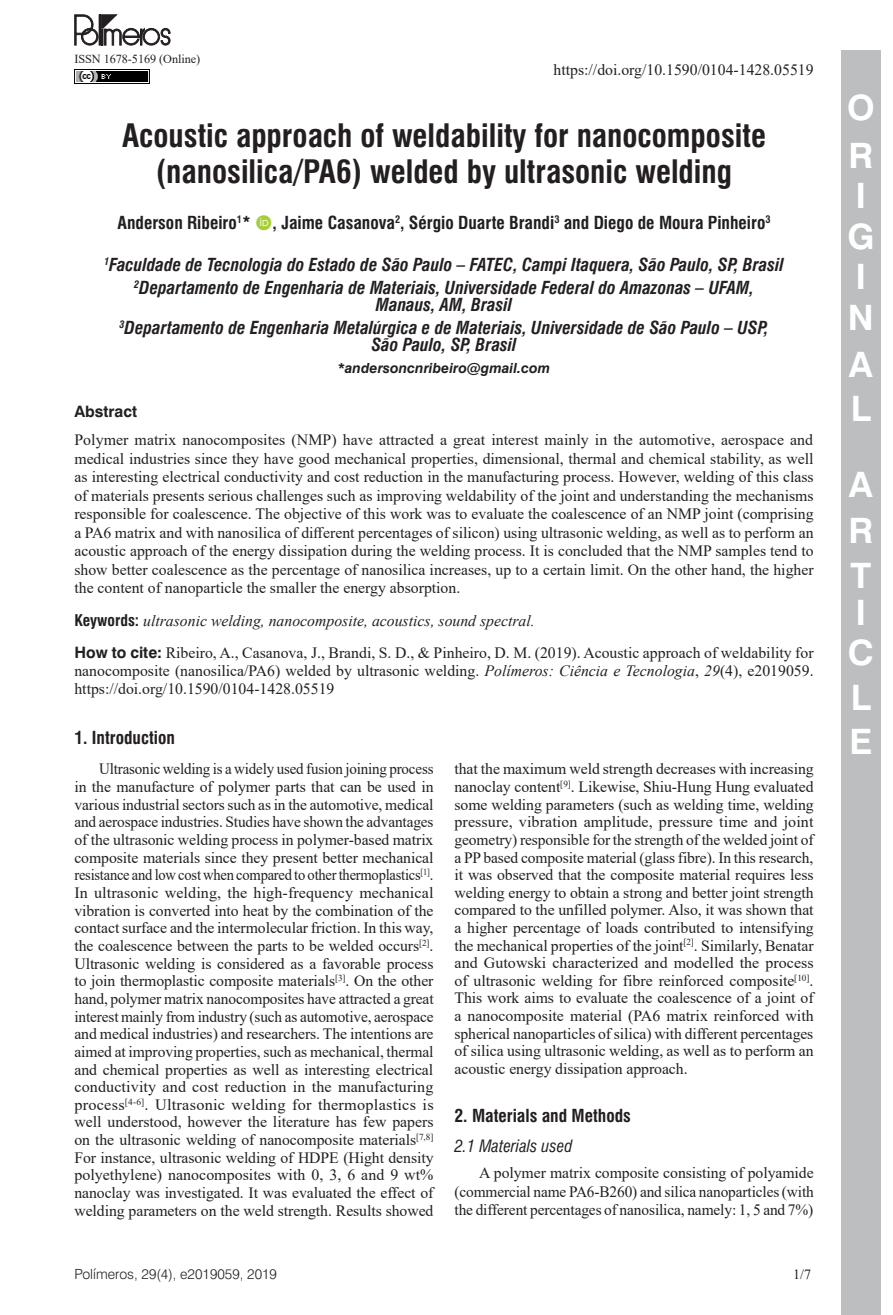
<style>
.page{position:relative;width:893px;height:1315px;background:#fff}
.page>*{position:absolute;margin:0;border:0;box-sizing:border-box;transform-origin:0 0}
.t1{font:700 35px/40.6px "Swiss 721 BT";color:#fff}
.ArticleTitle{font:700 condensed 31.5px/35.2px "Swiss 721 BT";color:#231f20;text-align:center}
.Affiliations{font:italic 700 condensed 17.5px/17.7px "Swiss 721 BT";color:#231f20;text-align:center}
.Authors{font:700 condensed 17.5px "Swiss 721 BT";color:#231f20}
.Heading1{font:700 condensed 17.5px "Swiss 721 BT";color:#231f20}
.Heading1Alt{font:700 condensed 17.5px "Swiss 721 BT";color:#231f20}
.Heading2Alt{font:italic condensed 16.62px "Swiss 721 BT";color:#231f20}
.Paragraph{font:15.75px/17.7px "Times New Roman";letter-spacing:-.005em;color:#231f20;text-align:justify;scale:.95 1}
.Paragraph-2{font:15.75px/17.7px "Times New Roman";letter-spacing:-.005em;color:#231f20;text-align:justify}
.Abstract{font:15.75px/18.6px "Times New Roman";color:#231f20;text-align:justify}
.HowToCite{font:15.75px/17.7px "Times New Roman";color:#231f20;text-align:justify}
.Keywords{font:italic 15.75px "Times New Roman";color:#231f20}
.AbstractTitle{font:700 15.75px "Swiss 721 BT";color:#231f20}
.t2{font:300 14px "Swiss 721 BT";color:#231f20}
.Correspondence{font:italic 700 14px "Swiss 721 BT";color:#231f20}
.t3{font:14px "Times New Roman";color:#231f20}
.t4{font:12.25px "Times New Roman";letter-spacing:-.005em;color:#231f20}
.s1{font-family:"Swiss 721 BT";font-weight:700;font-style:normal;font-stretch:condensed}
.s2{font-family:"Swiss 721 BT";font-weight:700}
.s3{font-style:italic}
</style>
<div class="page">
<div style="left:841px;top:50px;width:40px;height:1265px;background:#bcbec0"></div>
<img style="left:74px;top:69px;width:76px;height:15px">
<svg style="left:75px;top:15px;width:95px;height:30px"></svg>
<p class="t4" style="left:74px;top:50px;width:127px">ISSN 1678-5169 (Online)</p>
<p class="Paragraph-2" style="left:554px;top:60px;width:262px">https://doi.org/10.1590/0104-1428.05519</p>
<p class="ArticleTitle" style="left:122px;top:118px;width:645px">Acoustic approach of weldability for nanocomposite (nanosilica/PA6) welded by ultrasonic welding</p>
<p class="Authors" style="left:117px;top:212px;width:135px">Anderson Ribeiro<sup>1</sup>*</p>
<p class="Authors" style="left:273px;top:212px;width:499px">, Jaime Casanova<sup>2</sup>, Sérgio Duarte Brandi<sup>3</sup> and Diego de Moura Pinheiro<sup>3</sup></p>
<p class="Affiliations" style="left:104px;top:256px;width:681px"><sup>1</sup>Faculdade de Tecnologia do Estado de São Paulo – FATEC, Campi Itaquera, São Paulo, SP, Brasil</p>
<p class="Affiliations" style="left:134px;top:278px;width:621px"><sup>2</sup>Departamento de Engenharia de Materiais, Universidade Federal do Amazonas – UFAM,<br>Manaus, AM, Brasil</p>
<p class="Affiliations" style="left:120px;top:318px;width:650px"><sup>3</sup>Departamento de Engenharia Metalúrgica e de Materiais, Universidade de São Paulo – USP,<br>São Paulo, SP, Brasil</p>
<p class="Correspondence" style="left:338px;top:360px;width:214px">*andersoncnribeiro@gmail.com</p>
<p class="AbstractTitle" style="left:74px;top:402px;width:64px">Abstract</p>
<p class="Abstract" style="left:74px;top:430px;width:741px">Polymer matrix nanocomposites (NMP) have attracted a great interest mainly in the automotive, aerospace and medical industries since they have good mechanical properties, dimensional, thermal and chemical stability, as well as interesting electrical conductivity and cost reduction in the manufacturing process. However, welding of this class of materials presents serious challenges such as improving weldability of the joint and understanding the mechanisms responsible for coalescence. The objective of this work was to evaluate the coalescence of an NMP joint (comprising a PA6 matrix and with nanosilica of different percentages of silicon) using ultrasonic welding, as well as to perform an acoustic approach of the energy dissipation during the welding process. It is concluded that the NMP samples tend to show better coalescence as the percentage of nanosilica increases, up to a certain limit. On the other hand, the higher the content of nanoparticle the smaller the energy absorption.</p>
<p class="Keywords" style="left:74px;top:610px;width:462px"><span class="s1">Keywords:</span> ultrasonic welding, nanocomposite, acoustics, sound spectral.</p>
<p class="HowToCite" style="left:74px;top:644px;width:741px"><span class="s2">How to cite:</span> Ribeiro, A., Casanova, J., Brandi, S. D., &amp; Pinheiro, D. M. (2019). Acoustic approach of weldability for nanocomposite (nanosilica/PA6) welded by ultrasonic welding. <span class="s3">Polímeros: Ciência e Tecnologia</span>, <span class="s3">29</span>(4), e2019059. https://doi.org/10.1590/0104-1428.05519</p>
<p class="Heading1Alt" style="left:74px;top:727px;width:102px">1. Introduction</p>
<p class="Paragraph" style="left:74px;top:760px;width:380px;text-indent:25px">Ultrasonic welding is a widely used fusion joining process in the manufacture of polymer parts that can be used in various industrial sectors such as in the automotive, medical and aerospace industries. Studies have shown the advantages of the ultrasonic welding process in polymer‑based matrix composite materials since they present better mechanical resistance and low cost when compared to other thermoplastics<sup>[1]</sup>.<br>In ultrasonic welding, the high‑frequency mechanical vibration is converted into heat by the combination of the contact surface and the intermolecular friction. In this way, the coalescence between the parts to be welded occurs<sup>[2]</sup>.<br>Ultrasonic welding is considered as a favorable process to join thermoplastic composite materials<sup>[3]</sup>. On the other hand, polymer matrix nanocomposites have attracted a great interest mainly from industry (such as automotive, aerospace and medical industries) and researchers. The intentions are aimed at improving properties, such as mechanical, thermal and chemical properties as well as interesting electrical conductivity and cost reduction in the manufacturing process<sup>[4-6]</sup>. Ultrasonic welding for thermoplastics is well understood, however the literature has few papers on the ultrasonic welding of nanocomposite materials<sup>[7,8] </sup>For instance, ultrasonic welding of HDPE (Hight density polyethylene) nanocomposites with 0, 3, 6 and 9 wt% nanoclay was investigated. It was evaluated the effect of welding parameters on the weld strength. Results showed</p>
<p class="Paragraph-2" style="left:454px;top:760px;width:361px">that the maximum weld strength decreases with increasing nanoclay content<sup>[9]</sup>. Likewise, Shiu-Hung Hung evaluated some welding parameters (such as welding time, welding pressure, vibration amplitude, pressure time and joint geometry) responsible for the strength of the welded joint of a PP based composite material (glass fibre). In this research, it was observed that the composite material requires less welding energy to obtain a strong and better joint strength compared to the unfilled polymer. Also, it was shown that a higher percentage of loads contributed to intensifying the mechanical properties of the joint<sup>[2]</sup>. Similarly, Benatar and Gutowski characterized and modelled the process of ultrasonic welding for fibre reinforced composite<sup>[10]</sup>.<br>This work aims to evaluate the coalescence of a joint of a nanocomposite material (PA6 matrix reinforced with spherical nanoparticles of silica) with different percentages of silica using ultrasonic welding, as well as to perform an acoustic energy dissipation approach.</p>
<p class="Heading1" style="left:454px;top:1105px;width:178px">2. Materials and Methods</p>
<p class="Heading2Alt" style="left:454px;top:1136px;width:119px">2.1 Materials used</p>
<p class="Paragraph-2" style="left:454px;top:1163px;width:361px;line-height:18.6px;text-indent:25px">A polymer matrix composite consisting of polyamide (commercial name PA6-B260) and silica nanoparticles (with the different percentages of nanosilica, namely: 1, 5 and 7%)</p>
<p class="t2" style="left:74px;top:1265px;width:204px">Polímeros, 29(4), e2019059, 2019</p>
<p class="t3" style="left:793px;top:1264px;width:19px">1/7</p>
<h1 class="t1" style="left:847px;top:83px;width:29px;line-height:48.1px">O<br>O</h1>
<h1 class="t1" style="left:847px;top:175px;width:29px">O<br>O<br>O<br>O</h1>
<h1 class="t1" style="left:849px;top:342px;width:26px;line-height:44.1px">O<br>O</h1>
<h1 class="t1" style="left:848px;top:461px;width:26px;line-height:45.5px;text-align:justify">O O O</h1>
<h1 class="t1" style="left:848px;top:592px;width:28px;line-height:40.1px">O<br>O</h1>
<h1 class="t1" style="left:849px;top:676px;width:24px;line-height:43.4px">O<br>O</h1>
</div>
